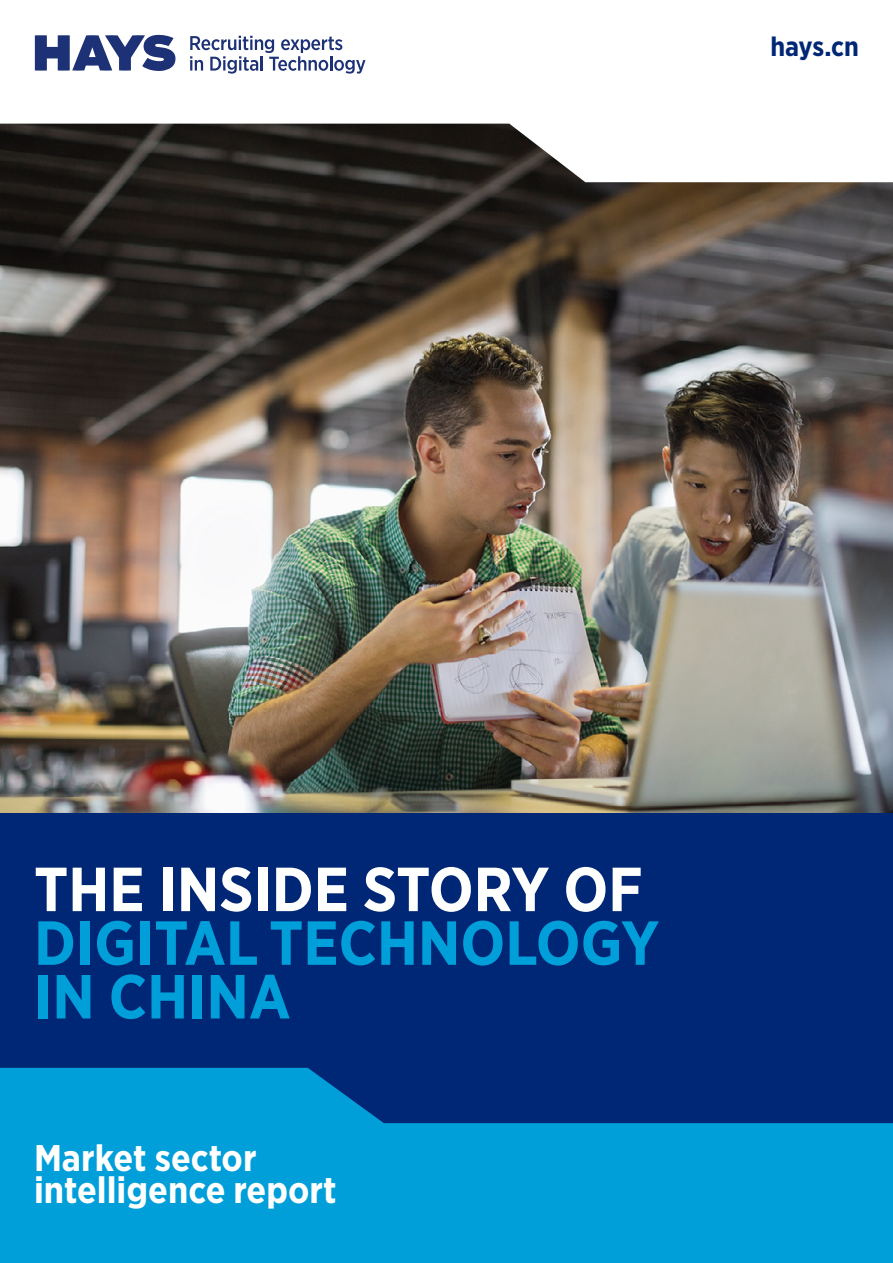
<style>
.page{position:relative;width:893px;height:1263px;background:#fff}
.page>*{position:absolute;margin:0;border:0;box-sizing:border-box;transform-origin:0 0}
.t1{font:700 62.1px/53.7px "Gotham Narrow";color:#009fda}
.t2{font:700 62.1px "Gotham Narrow";color:#fff}
.t3{font:700 37.05px/32px "Gotham Narrow";color:#fff}
.t4{font:700 27px "Gotham Narrow";letter-spacing:-.005em;color:#002776}
</style>
<div class="page">
<div style="left:0;top:778px;width:893px;height:400px;background:#002776"></div>
<svg style="left:0;top:1068px;width:893px;height:195px;fill:#009fda"></svg>
<img style="left:0;top:182px;width:893px;height:630px">
<svg style="left:0;top:34px;width:585px;height:148px"></svg>
<svg style="left:35px;top:35px;width:141px;height:36px"></svg>
<svg style="left:190px;top:36px;width:175px;height:38px"></svg>
<p class="t4" style="left:770px;top:29px;width:90px">hays.cn</p>
<h1 class="t2" style="left:34px;top:849px;width:610px">THE INSIDE STORY OF</h1>
<h1 class="t1" style="left:34px;top:915px;width:627px">DIGITAL TECHNOLOGY<br>IN CHINA</h1>
<p class="t3" style="left:34px;top:1141px;width:304px">Market sector intelligence report</p>
</div>
